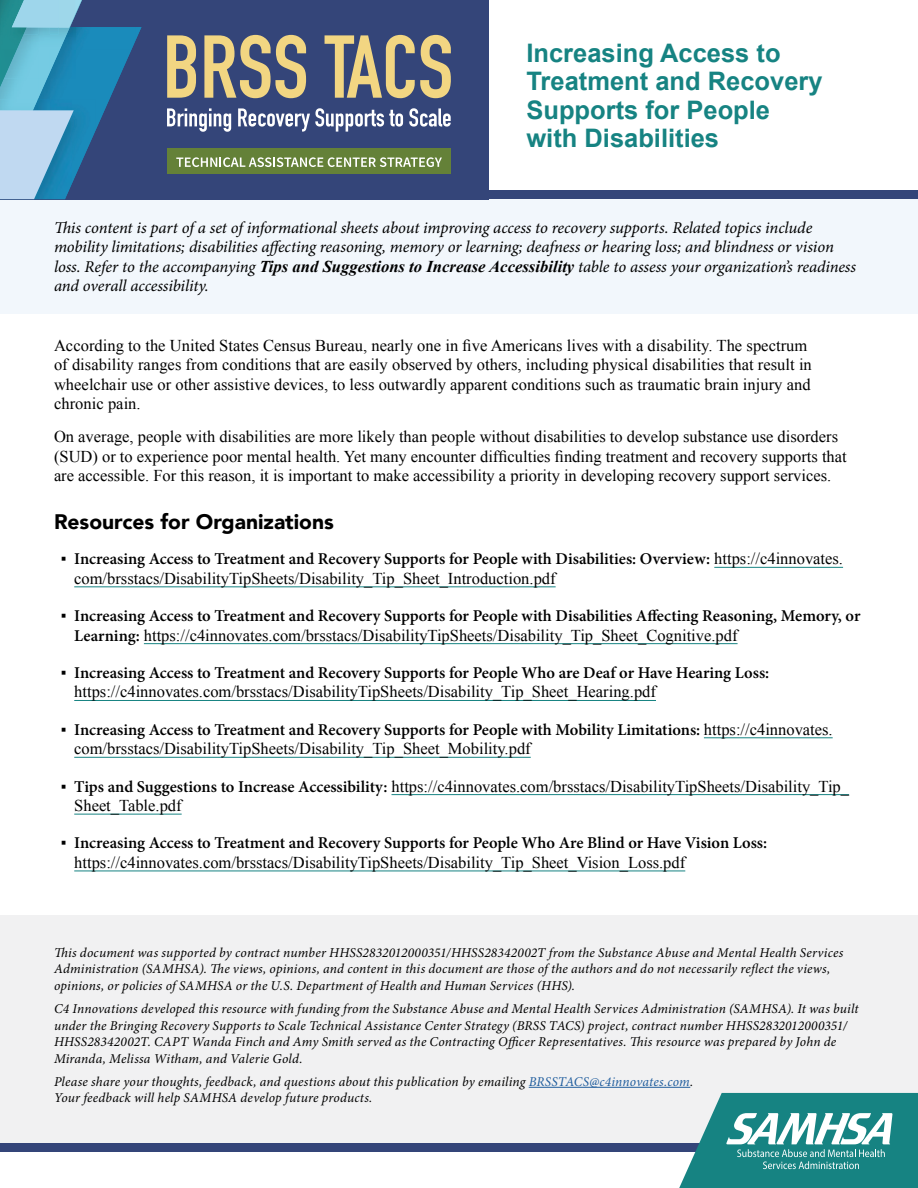
<style>
.page{position:relative;width:918px;height:1188px;background:#fff}
.page>*{position:absolute;margin:0;border:0;box-sizing:border-box;transform-origin:0 0}
.t1{font:700 25.5px/28.5px "Arial";color:#168382}
.t2{font:900 21px "Avenir";color:#000}
.t3{font:16.5px/19.5px "Times New Roman";color:#000}
.t4{font:italic 16.5px/19.5px "Minion Pro";letter-spacing:-.01em;color:#000}
.t5{font:600 16.5px/19.5px "Minion Pro";color:#000}
.t6{font:italic 13.5px/16.5px "Minion Pro";letter-spacing:.015em;color:#000}
.s1{font-family:"Times New Roman";font-weight:700}
.s2{font-family:"Calibri"}
.s3{font-family:"Minion Pro";font-weight:600}
.s4{font-family:"Calibri";font-weight:400}
.s5{font-family:"Times New Roman";font-weight:400}
.s6{color:#215e9e}
</style>
<div class="page">
<div style="left:0;top:916px;width:918px;height:227px;background:#f1f1f2"></div>
<hr style="left:529px;top:1087px;width:161px;height:1px;background:#215e9e">
<hr style="left:714px;top:567px;width:129px;height:1px;background:#168382">
<hr style="left:74px;top:586px;width:482px;height:1px;background:#168382">
<hr style="left:144px;top:643px;width:594px;height:1px;background:#168382">
<hr style="left:74px;top:700px;width:582px;height:1px;background:#168382">
<hr style="left:704px;top:737px;width:129px;height:1px;background:#168382">
<hr style="left:74px;top:757px;width:457px;height:1px;background:#168382">
<hr style="left:392px;top:794px;width:457px;height:1px;background:#168382">
<hr style="left:74px;top:814px;width:108px;height:1px;background:#168382">
<hr style="left:74px;top:871px;width:611px;height:1px;background:#168382">
<div style="left:0;top:199px;width:918px;height:114px;background:#f2f7fc"></div>
<div style="left:0;top:0;width:488px;height:199px;background:#344579"></div>
<svg style="left:0;top:0;width:141px;height:199px"></svg>
<div style="left:480px;top:190px;width:438px;height:9px;background:#344579"></div>
<svg style="left:167px;top:35px;width:29px;height:63px"></svg>
<svg style="left:204px;top:35px;width:102px;height:63px"></svg>
<svg style="left:325px;top:35px;width:126px;height:63px"></svg>
<svg style="left:167px;top:108px;width:64px;height:24px"></svg>
<svg style="left:238px;top:108px;width:165px;height:24px"></svg>
<svg style="left:409px;top:108px;width:42px;height:19px"></svg>
<div style="left:167px;top:149px;width:284px;height:25px;background:#648138"></div>
<svg style="left:176px;top:157px;width:266px;height:10px"></svg>
<div style="left:0;top:1143px;width:707px;height:9px;background:#344579"></div>
<svg style="left:679px;top:1093px;width:239px;height:95px"></svg>
<h1 class="t1" style="left:526px;top:39px;width:298px">Increasing Access to<br>Treatment and Recovery<br>Supports for People with Disabilities</h1>
<p class="t4" style="left:54px;top:218px;width:804px">This content is part of a set of informational sheets about improving access to recovery supports. Related topics include mobility limitations; disabilities affecting reasoning, memory or learning; deafness or hearing loss; and blindness or vision loss. Refer to the accompanying <span class="s1">Tips and Suggestions to Increase Accessibility</span> table to assess your organization’s readiness and overall accessibility.</p>
<p class="t3" style="left:54px;top:335px;width:759px">According to the United States Census Bureau, nearly one in five Americans lives with a disability. The spectrum of disability ranges from conditions that are easily observed by others, including physical disabilities that result in wheelchair use or other assistive devices, to less outwardly apparent conditions such as traumatic brain injury and chronic pain.</p>
<p class="t3" style="left:54px;top:427px;width:794px">On average, people with disabilities are more likely than people without disabilities to develop substance use disorders (SUD) or to experience poor mental health. Yet many encounter difficulties finding treatment and recovery supports that are accessible. For this reason, it is important to make accessibility a priority in developing recovery support services.</p>
<p class="t2" style="left:54px;top:504px;width:281px">Resources for Organizations</p>
<p class="t3" style="left:74px;top:549px;width:770px;text-indent:-14px"><span class="s2">▪</span> <span class="s3">Increasing Access to Treatment and Recovery Supports for People with Disabilities: Overview:</span> https://c4innovates. com/brsstacs/DisabilityTipSheets/Disability_Tip_Sheet_Introduction.pdf</p>
<p class="t5" style="left:74px;top:606px;width:788px;text-indent:-14px"><span class="s4">▪</span> Increasing Access to Treatment and Recovery Supports for People with Disabilities Affecting Reasoning, Memory, or<br>Learning: <span class="s5">https://c4innovates.com/brsstacs/DisabilityTipSheets/Disability_Tip_Sheet_Cognitive.pdf</span></p>
<p class="t3" style="left:74px;top:662px;width:697px;text-indent:-14px"><span class="s2">▪</span> <span class="s3">Increasing Access to Treatment and Recovery Supports for People Who are Deaf or Have Hearing Loss: </span>https://c4innovates.com/brsstacs/DisabilityTipSheets/Disability_Tip_Sheet_Hearing.pdf</p>
<p class="t3" style="left:74px;top:719px;width:760px;text-indent:-14px"><span class="s2">▪</span> <span class="s3">Increasing Access to Treatment and Recovery Supports for People with Mobility Limitations:</span> https://c4innovates. com/brsstacs/DisabilityTipSheets/Disability_Tip_Sheet_Mobility.pdf</p>
<p class="t3" style="left:74px;top:776px;width:776px;text-indent:-14px"><span class="s2">▪</span> <span class="s3">Tips and Suggestions to Increase Accessibility:</span> https://c4innovates.com/brsstacs/DisabilityTipSheets/Disability_Tip_<br>Sheet_Table.pdf</p>
<p class="t3" style="left:74px;top:833px;width:694px;text-indent:-14px"><span class="s2">▪</span> <span class="s3">Increasing Access to Treatment and Recovery Supports for People Who Are Blind or Have Vision Loss: </span>https://c4innovates.com/brsstacs/DisabilityTipSheets/Disability_Tip_Sheet_Vision_Loss.pdf</p>
<p class="t6" style="left:54px;top:944px;width:791px">This document was supported by contract number HHSS2832012000351/HHSS28342002T from the Substance Abuse and Mental Health Services<br>Administration (SAMHSA). The views, opinions, and content in this document are those of the authors and do not necessarily reflect the views, opinions, or policies of SAMHSA or the U.S. Department of Health and Human Services (HHS).</p>
<p class="t6" style="left:54px;top:1001px;width:806px">C4 Innovations developed this resource with funding from the Substance Abuse and Mental Health Services Administration (SAMHSA). It was built under the Bringing Recovery Supports to Scale Technical Assistance Center Strategy (BRSS TACS) project, contract number HHSS2832012000351/ HHSS28342002T. CAPT Wanda Finch and Amy Smith served as the Contracting Officer Representatives. This resource was prepared by John de Miranda, Melissa Witham, and Valerie Gold.</p>
<p class="t6" style="left:54px;top:1073px;width:641px">Please share your thoughts, feedback, and questions about this publication by emailing <span class="s6">BRSSTACS@c4innovates.com</span>.<br>Your feedback will help SAMHSA develop future products.</p>
</div>
